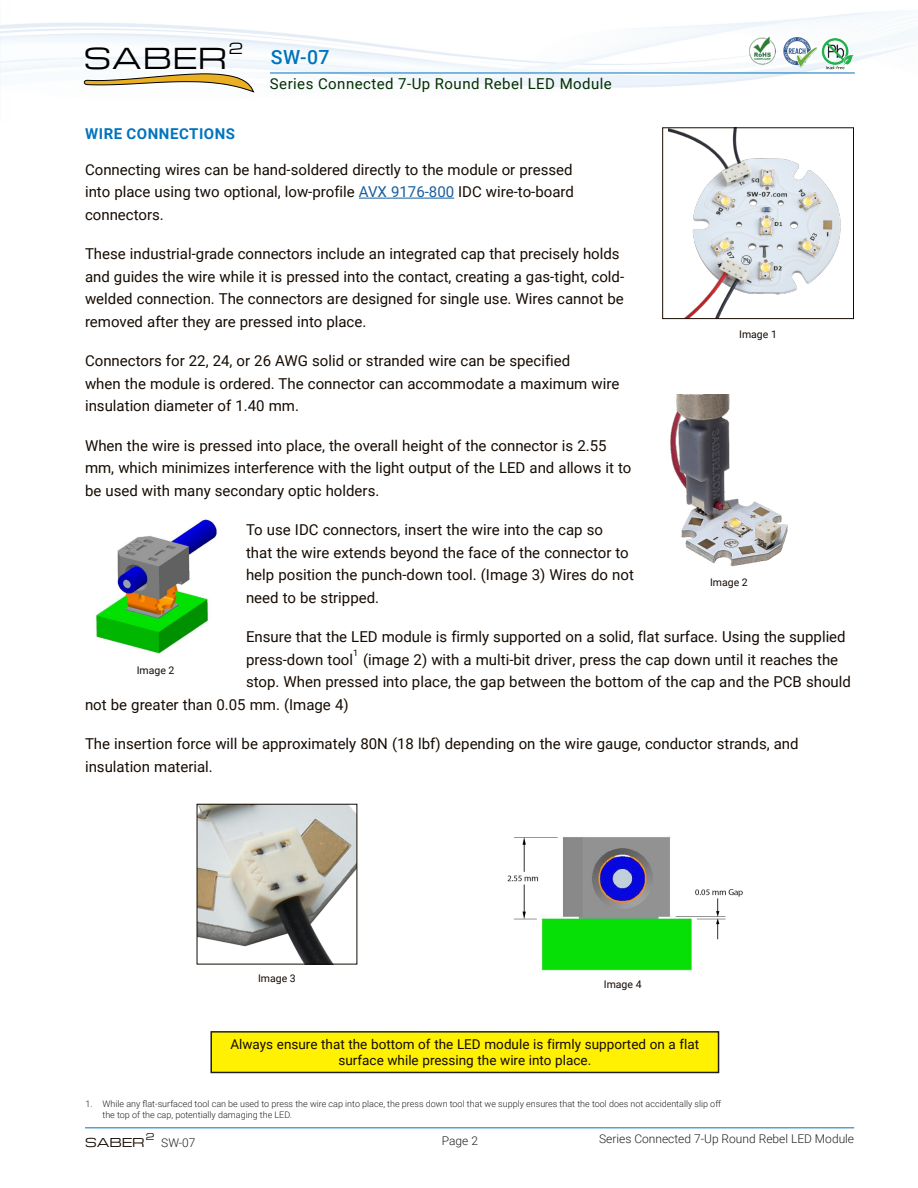
<style>
.page{position:relative;width:918px;height:1188px;background:#fff}
.page>*{position:absolute;margin:0;border:0;box-sizing:border-box;transform-origin:0 0}
.t1{font:28.2px "Michroma";letter-spacing:.025em;color:#000}
.t2{font:500 19.5px "Roboto";color:#0074be}
.t3{font:15px/22.5px "Roboto";color:#150b02}
.t4{font:15px "Roboto";letter-spacing:.03em;color:#032f00}
.Heading_1_-_Left_Aligned{font:700 15px "Roboto";letter-spacing:.035em;color:#0074be}
.t5{font:14.85px "Michroma";color:#000}
.Warning_Text{font:13.5px/16.2px "Roboto";color:#150b02;text-align:center}
.t6{font:300 12px "Roboto";color:#231f20}
.t7{font:12px "Michroma";color:#150b02}
.Image_Numbers{font:10.5px "Roboto";color:#150b02}
.t8{font:300 9px/10.8px "Roboto";color:#231f20}
.t9{font:9px "Michroma";color:#150b02}
.t10{font:9px "Roboto";color:#150b02}
.s1{color:#175d9e}
</style>
<div class="page">
<img style="left:1px;top:11px;width:917px;height:121px">
<hr style="left:85px;top:1127px;width:769px;height:1px;background:#0074be">
<hr style="left:270px;top:73px;width:585px;height:1px;background:#0074be">
<svg style="left:84px;top:74px;width:170px;height:18px"></svg>
<img style="left:822px;top:37px;width:32px;height:32px">
<img style="left:782px;top:36px;width:36px;height:32px">
<img style="left:749px;top:36px;width:27px;height:28px">
<hr style="left:359px;top:198px;width:95px;height:1px;background:#175d9e">
<img style="left:96px;top:519px;width:121px;height:135px">
<div style="left:211px;top:1032px;width:508px;height:40px;background:#fff101"></div>
<div style="left:210px;top:1031px;width:509px;height:42px;border:2px solid #231f20"></div>
<img style="left:199px;top:806px;width:156px;height:156px">
<div style="left:197px;top:804px;width:160px;height:160px;border:1px solid #150b02"></div>
<img style="left:507px;top:837px;width:236px;height:135px">
<img style="left:669px;top:130px;width:179px;height:187px">
<div style="left:662px;top:128px;width:192px;height:191px;border:1px solid #150b02"></div>
<img style="left:670px;top:395px;width:118px;height:172px">
<h1 class="t1" style="left:84px;top:42px;width:145px">SABER</h1>
<p class="t5" style="left:229px;top:40px;width:16px">2</p>
<h2 class="t2" style="left:271px;top:44px;width:60px">SW-07</h2>
<p class="t4" style="left:270px;top:73px;width:343px">Series Connected 7-Up Round Rebel LED Module</p>
<p class="Heading_1_-_Left_Aligned" style="left:85px;top:123px;width:151px">WIRE CONNECTIONS</p>
<p class="t3" style="left:85px;top:157px;width:490px;text-align:justify">Connecting wires can be hand-soldered directly to the module or pressed into place using two optional, low-profile <span class="s1">AVX 9176-800</span> IDC wire-to-board connectors.</p>
<p class="t3" style="left:85px;top:242px;width:541px">These industrial-grade connectors include an integrated cap that precisely holds and guides the wire while it is pressed into the contact, creating a gas-tight, cold&shy;welded connection. The connectors are designed for single use. Wires cannot be removed after they are pressed into place.</p>
<p class="t3" style="left:85px;top:349px;width:536px">Connectors for 22, 24, or 26 AWG solid or stranded wire can be specified<br>when the module is ordered. The connector can accommodate a maximum wire insulation diameter of 1.40 mm.</p>
<p class="t3" style="left:85px;top:433px;width:548px">When the wire is pressed into place, the overall height of the connector is 2.55 mm, which minimizes interference with the light output of the LED and allows it to be used with many secondary optic holders.</p>
<p class="t3" style="left:246px;top:518px;width:389px">To use IDC connectors, insert the wire into the cap so<br>that the wire extends beyond the face of the connector to help position the punch-down tool. (Image 3) Wires do not need to be stripped.</p>
<p class="t3" style="left:246px;top:625px;width:601px">Ensure that the LED module is firmly supported on a solid, flat surface. Using the supplied press-down tool</p>
<p class="Image_Numbers" style="left:739px;top:326px;width:39px">Image 1</p>
<p class="Image_Numbers" style="left:710px;top:575px;width:39px">Image 2</p>
<p class="t10" style="left:353px;top:646px;width:7px">1</p>
<p class="t3" style="left:363px;top:647px;width:477px">(image 2) with a multi-bit driver, press the cap down until it reaches the</p>
<p class="t3" style="left:246px;top:670px;width:606px">stop. When pressed into place, the gap between the bottom of the cap and the PCB should</p>
<p class="t3" style="left:85px;top:692px;width:265px">not be greater than 0.05 mm. (Image 4)</p>
<p class="t3" style="left:85px;top:732px;width:715px">The insertion force will be approximately 80N (18 lbf) depending on the wire gauge, conductor strands, and insulation material.</p>
<p class="Image_Numbers" style="left:137px;top:663px;width:39px">Image 2</p>
<p class="Image_Numbers" style="left:258px;top:971px;width:39px">Image 3</p>
<p class="Image_Numbers" style="left:604px;top:977px;width:39px">Image 4</p>
<p class="Warning_Text" style="left:230px;top:1036px;width:470px">Always ensure that the bottom of the LED module is firmly supported on a flat surface while pressing the wire into place.</p>
<p class="t8" style="left:102px;top:1098px;width:620px;text-indent:-17px">1. While any flat-surfaced tool can be used to press the wire cap into place, the press down tool that we supply ensures that the tool does not accidentally slip off the top of the cap, potentially damaging the LED.</p>
<p class="t9" style="left:146px;top:1132px;width:10px">2</p>
<p class="t6" style="left:161px;top:1135px;width:36px">SW-07</p>
<p class="t6" style="left:599px;top:1130px;width:257px">Series Connected 7-Up Round Rebel LED Module</p>
<p class="t7" style="left:85px;top:1136px;width:61px">SABER</p>
<p class="t6" style="left:442px;top:1132px;width:38px">Page 2</p>
</div>
